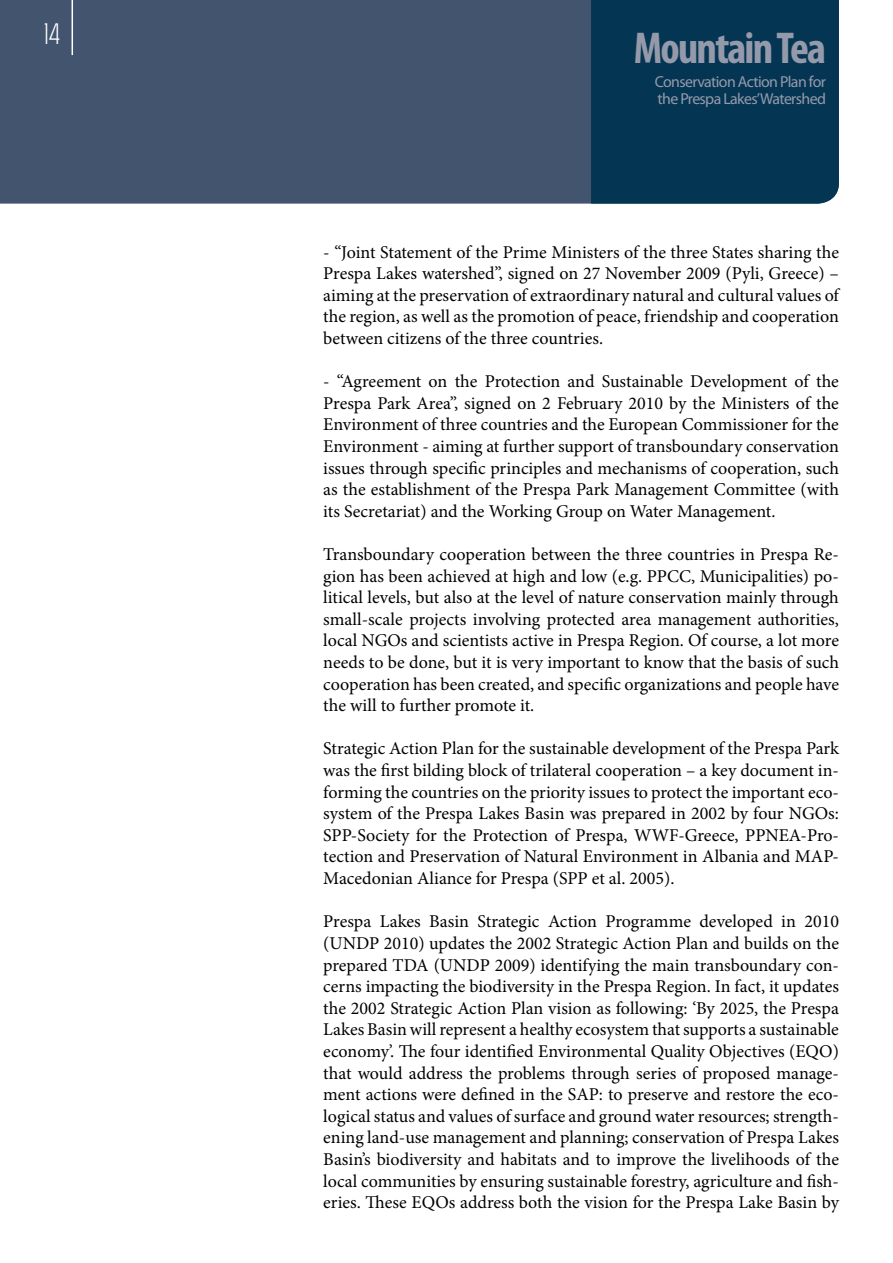
<style>
.page{position:relative;width:893px;height:1263px;background:#fff}
.page>*{position:absolute;margin:0;border:0;box-sizing:border-box;transform-origin:0 0}
.t1{font:700 condensed 44.85px "Myriad Pro";letter-spacing:-.04em;color:#959aab}
.t2{font:27px "Politica";color:#fff}
.t3{font:18px/21.6px "Minion Pro";color:#000;text-align:justify}
.t4{font:15.9px/17.5px "Myriad Pro";letter-spacing:-.04em;color:#959aab}
</style>
<div class="page">
<div style="left:0;top:0;width:591px;height:204px;background:#42546e"></div>
<div style="left:591px;top:0;width:248px;height:204px;background:#043552"></div>
<hr style="left:72px;top:0;width:1px;height:55px;background:#fff">
<h2 class="t2" style="left:43px;top:16px;width:19px">14</h2>
<h1 class="t1" style="left:634px;top:20px;width:194px">Mountain Tea</h1>
<p class="t4" style="left:655px;top:72px;width:173px">Conservation Action Plan for the Prespa Lakes’Watershed</p>
<p class="t3" style="left:323px;top:241px;width:517px">- “Joint Statement of the Prime Μinisters of the three States sharing the Prespa Lakes watershed”, signed on 27 November 2009 (Pyli, Greece) – aiming at the preservation of extraordinary natural and cultural values of the region, as well as the promotion of peace, friendship and cooperation between citizens of the three countries.</p>
<p class="t3" style="left:323px;top:371px;width:517px">- “Agreement on the Protection and Sustainable Development of the Prespa Park Area”, signed on 2 February 2010 by the Ministers of the Environment of three countries and the European Commissioner for the Environment - aiming at further support of transboundary conservation issues through specific principles and mechanisms of cooperation, such as the establishment of the Prespa Park Management Committee (with its Secretariat) and the Working Group on Water Management.</p>
<p class="t3" style="left:323px;top:544px;width:517px">Transboundary cooperation between the three countries in Prespa Re&shy;gion has been achieved at high and low (e.g. PPCC, Municipalities) po&shy;litical levels, but also at the level of nature conservation mainly through small-scale projects involving protected area management authorities, local NGOs and scientists active in Prespa Region. Of course, a lot more needs to be done, but it is very important to know that the basis of such cooperation has been created, and specific organizations and people have the will to further promote it.</p>
<p class="t3" style="left:323px;top:738px;width:517px">Strategic Action Plan for the sustainable development of the Prespa Park was the first bilding block of trilateral cooperation – a key document in&shy;forming the countries on the priority issues to protect the important eco&shy;system of the Prespa Lakes Basin was prepared in 2002 by four NGOs:<br>SPP-Society for the Protection of Prespa, WWF-Greece, PPNEA-Pro&shy;tection and Preservation of Natural Environment in Albania and MAP-Macedonian Aliance for Prespa (SPP et al. 2005).</p>
<p class="t3" style="left:323px;top:911px;width:517px">Prespa Lakes Basin Strategic Action Programme developed in 2010 (UNDP 2010) updates the 2002 Strategic Action Plan and builds on the prepared TDA (UNDP 2009) identifying the main transboundary con&shy;cerns impacting the biodiversity in the Prespa Region. In fact, it updates the 2002 Strategic Action Plan vision as following: ‘By 2025, the Prespa Lakes Basin will represent a healthy ecosystem that supports a sustainable economy’. The four identified Environmental Quality Objectives (EQO) that would address the problems through series of proposed manage&shy;ment actions were defined in the SAP: to preserve and restore the eco&shy;logical status and values of surface and ground water resources; strength&shy;ening land-use management and planning; conservation of Prespa Lakes Basin’s biodiversity and habitats and to improve the livelihoods of the local communities by ensuring sustainable forestry, agriculture and fish&shy;eries. These EQOs address both the vision for the Prespa Lake Basin by</p>
</div>
